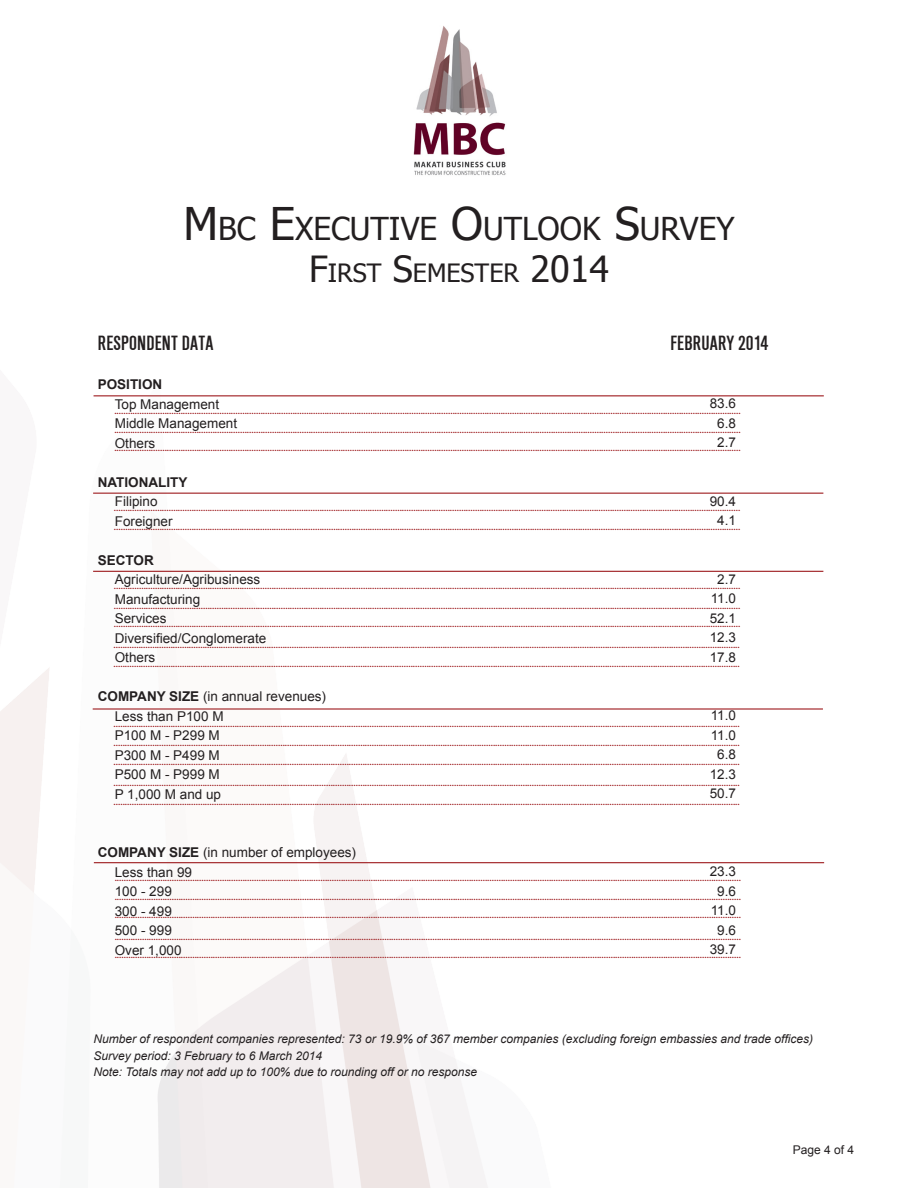
<style>
.page{position:relative;width:918px;height:1188px;background:#fff}
.page>*{position:absolute;margin:0;border:0;box-sizing:border-box;transform-origin:0 0}
.t1{font:36px "Tahoma";color:#231f20}
.t2{font:31.5px "Tahoma";color:#231f20}
.t3{font:25.2px "Tahoma";color:#231f20}
.t4{font:18px "Simple Type Regular SWFTE";color:#231f20}
.t5{font:13.5px "Arial";color:#231f20}
.t6{font:700 13.5px "Arial";color:#231f20}
.t7{font:italic 12px "Arial";color:#231f20}
.t8{font:12px "Arial";color:#231f20}
.t9{font:700 9px "Minion Pro";color:#9e1c1f}
.s1{font-size:45px}
.s2{font-size:36px}
.s3{font-size:25.2px}
.s4{font-weight:700}
</style>
<div class="page">
<img style="left:413px;top:26px;width:93px;height:149px">
<hr style="left:94px;top:395px;width:730px;height:1px;background:#9e1c1f">
<hr style="left:93px;top:493px;width:730px;height:1px;background:#9e1c1f">
<hr style="left:93px;top:571px;width:730px;height:1px;background:#9e1c1f">
<hr style="left:93px;top:708px;width:730px;height:2px;background:#9e1c1f">
<hr style="left:94px;top:862px;width:730px;height:1px;background:#9e1c1f">
<p class="t2" style="left:183px;top:208px;width:553px"><span class="s1">M</span>BC <span class="s1">E</span>XECUTIVE <span class="s1">O</span>UTLOO K <span class="s1">S</span>URVEY</p>
<p class="t3" style="left:309px;top:256px;width:120px"><span class="s2">F</span>IRST <span class="s2">S</span>EMES</p>
<p class="t1" style="left:475px;top:245px;width:136px"><span class="s3">TER</span> 2014</p>
<p class="t4" style="left:98px;top:332px;width:118px">RESPONDENT DATA</p>
<p class="t6" style="left:98px;top:376px;width:66px">POSITION</p>
<p class="t5" style="left:115px;top:395px;width:106px">Top Management</p>
<p class="t5" style="left:115px;top:415px;width:124px">Middle Management</p>
<p class="t5" style="left:115px;top:434px;width:42px">Others</p>
<p class="t6" style="left:98px;top:473px;width:91px">NATIONALITY</p>
<p class="t5" style="left:115px;top:493px;width:44px">Filipino</p>
<p class="t5" style="left:115px;top:512px;width:59px">Foreigner</p>
<p class="t6" style="left:98px;top:551px;width:58px">SECTOR</p>
<p class="t5" style="left:115px;top:571px;width:147px">Agriculture/Agribusiness</p>
<p class="t5" style="left:115px;top:590px;width:87px">Manufacturing</p>
<p class="t5" style="left:115px;top:610px;width:53px">Services</p>
<p class="t5" style="left:115px;top:629px;width:153px">Diversified/Conglomerate</p>
<p class="t5" style="left:115px;top:649px;width:42px">Others</p>
<p class="t5" style="left:98px;top:688px;width:230px"><span class="s4">COMPANY SIZE</span> (in annual revenues)</p>
<p class="t5" style="left:115px;top:707px;width:110px">Less than P100 M</p>
<p class="t5" style="left:115px;top:727px;width:107px">P100 M - P299 M</p>
<p class="t5" style="left:115px;top:746px;width:107px">P300 M - P499 M</p>
<p class="t5" style="left:115px;top:766px;width:107px">P500 M - P999 M</p>
<p class="t5" style="left:115px;top:785px;width:108px">P 1,000 M and up</p>
<p class="t4" style="left:671px;top:332px;width:100px">FEBRUARY 2014</p>
<p class="t5" style="left:710px;top:395px;width:28px">83.6</p>
<p class="t5" style="left:717px;top:414px;width:20px">6.8</p>
<p class="t5" style="left:717px;top:434px;width:20px">2.7</p>
<p class="t9" style="left:114px;top:405px;width:628px">..................................................................................................................................................................................................................................................................................</p>
<p class="t9" style="left:114px;top:424px;width:628px">..................................................................................................................................................................................................................................................................................</p>
<p class="t9" style="left:114px;top:442px;width:628px">..................................................................................................................................................................................................................................................................................</p>
<p class="t5" style="left:710px;top:492px;width:28px">90.4</p>
<p class="t5" style="left:717px;top:512px;width:20px">4.1</p>
<p class="t9" style="left:114px;top:502px;width:628px">..................................................................................................................................................................................................................................................................................</p>
<p class="t9" style="left:114px;top:521px;width:628px">..................................................................................................................................................................................................................................................................................</p>
<p class="t5" style="left:717px;top:570px;width:20px">2.7</p>
<p class="t5" style="left:711px;top:590px;width:27px">11.0</p>
<p class="t5" style="left:710px;top:609px;width:28px">52.1</p>
<p class="t5" style="left:710px;top:629px;width:28px">12.3</p>
<p class="t5" style="left:710px;top:648px;width:28px">17.8</p>
<p class="t9" style="left:114px;top:580px;width:628px">..................................................................................................................................................................................................................................................................................</p>
<p class="t9" style="left:114px;top:599px;width:628px">..................................................................................................................................................................................................................................................................................</p>
<p class="t9" style="left:114px;top:618px;width:628px">..................................................................................................................................................................................................................................................................................</p>
<p class="t9" style="left:114px;top:639px;width:628px">..................................................................................................................................................................................................................................................................................</p>
<p class="t9" style="left:114px;top:657px;width:628px">..................................................................................................................................................................................................................................................................................</p>
<p class="t5" style="left:711px;top:707px;width:27px">11.0</p>
<p class="t5" style="left:711px;top:726px;width:27px">11.0</p>
<p class="t5" style="left:717px;top:746px;width:20px">6.8</p>
<p class="t5" style="left:710px;top:765px;width:28px">12.3</p>
<p class="t5" style="left:710px;top:785px;width:28px">50.7</p>
<p class="t9" style="left:114px;top:718px;width:628px">..................................................................................................................................................................................................................................................................................</p>
<p class="t9" style="left:114px;top:737px;width:628px">..................................................................................................................................................................................................................................................................................</p>
<p class="t9" style="left:114px;top:755px;width:628px">..................................................................................................................................................................................................................................................................................</p>
<p class="t9" style="left:114px;top:777px;width:628px">..................................................................................................................................................................................................................................................................................</p>
<p class="t9" style="left:114px;top:795px;width:628px">..................................................................................................................................................................................................................................................................................</p>
<p class="t5" style="left:98px;top:844px;width:260px"><span class="s4">COMPANY SIZE</span> (in number of employees)</p>
<p class="t5" style="left:115px;top:863px;width:79px">Less than 99</p>
<p class="t5" style="left:115px;top:883px;width:59px">100 - 299</p>
<p class="t5" style="left:115px;top:902px;width:59px">300 - 499</p>
<p class="t5" style="left:115px;top:922px;width:59px">500 - 999</p>
<p class="t5" style="left:115px;top:941px;width:68px">Over 1,000</p>
<p class="t5" style="left:710px;top:863px;width:28px">23.3</p>
<p class="t5" style="left:717px;top:882px;width:20px">9.6</p>
<p class="t5" style="left:711px;top:902px;width:27px">11.0</p>
<p class="t5" style="left:717px;top:921px;width:20px">9.6</p>
<p class="t5" style="left:710px;top:941px;width:28px">39.7</p>
<p class="t9" style="left:115px;top:871px;width:628px">..................................................................................................................................................................................................................................................................................</p>
<p class="t9" style="left:115px;top:891px;width:628px">..................................................................................................................................................................................................................................................................................</p>
<p class="t9" style="left:115px;top:909px;width:628px">..................................................................................................................................................................................................................................................................................</p>
<p class="t9" style="left:115px;top:931px;width:628px">..................................................................................................................................................................................................................................................................................</p>
<p class="t9" style="left:115px;top:949px;width:628px">..................................................................................................................................................................................................................................................................................</p>
<p class="t7" style="left:94px;top:1031px;width:721px">Number of respondent companies represented: 73 or 19.9% of 367 member companies (excluding foreign embassies and trade offices)</p>
<p class="t7" style="left:94px;top:1048px;width:230px">Survey period: 3 February to 6 March 2014</p>
<p class="t7" style="left:94px;top:1064px;width:385px">Note: Totals may not add up to 100% due to rounding off or no response</p>
<p class="t8" style="left:793px;top:1142px;width:63px">Page 4 of 4</p>
</div>
